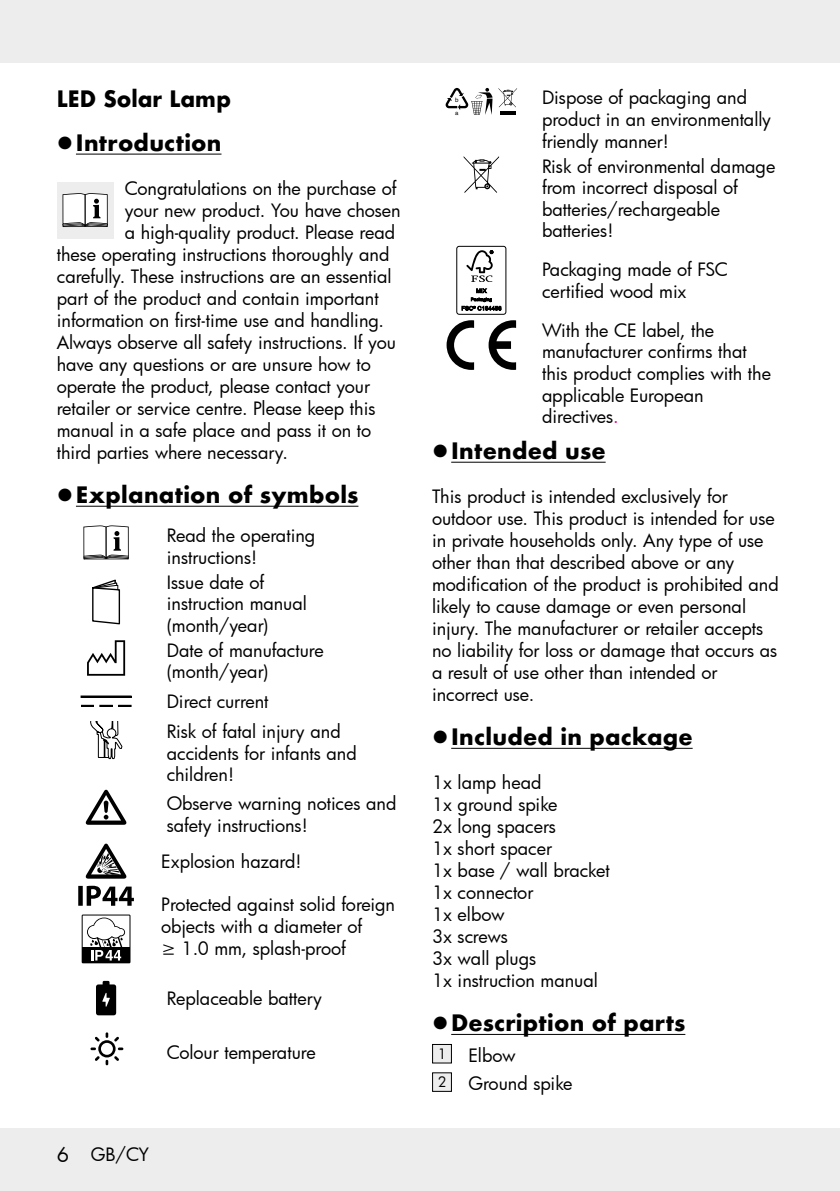
<style>
.page{position:relative;width:840px;height:1191px;background:#fff}
.page>*{position:absolute;margin:0;border:0;box-sizing:border-box;transform-origin:0 0}
.t1{font:700 22px "Futura";letter-spacing:.01em;color:#000}
.t2{font:700 22px/44px "Futura";letter-spacing:.01em;color:#000;text-align:center;scale:.95 1}
.t3{font:18px/21.6px "Futura";color:#000}
.t4{font:6.2px "Helvetica";color:#000}
.t5{font:6px "Helvetica";color:#000}
.s1{font-size:20px}
.s2{color:#e6007e}
</style>
<div class="page">
<div style="left:0;top:0;width:839px;height:62px;background:#ededed"></div>
<hr style="left:839px;top:0;width:1px;height:62px;background:#ededed">
<div style="left:0;top:1128px;width:839px;height:63px;background:#ededed"></div>
<hr style="left:839px;top:1128px;width:1px;height:63px;background:#ededed">
<hr style="left:76px;top:154px;width:145px;height:1px;background:#000">
<hr style="left:76px;top:506px;width:282px;height:1px;background:#000">
<div style="left:57px;top:182px;width:56px;height:57px;background:#ededed"></div>
<svg style="left:62px;top:193px;width:46px;height:34px;background:#c6c6c6"></svg>
<svg style="left:83px;top:525px;width:46px;height:34px"></svg>
<svg style="left:92px;top:579px;width:28px;height:46px"></svg>
<svg style="left:87px;top:640px;width:38px;height:35px"></svg>
<svg style="left:100px;top:705px;width:12px;height:2px"></svg>
<svg style="left:81px;top:705px;width:12px;height:2px"></svg>
<svg style="left:119px;top:705px;width:12px;height:2px"></svg>
<div style="left:81px;top:696px;width:50px;height:1px;border:1px solid #000"></div>
<svg style="left:90px;top:721px;width:32px;height:38px"></svg>
<svg style="left:86px;top:789px;width:40px;height:35px"></svg>
<svg style="left:86px;top:843px;width:40px;height:35px"></svg>
<svg style="left:78px;top:885px;width:56px;height:20px"></svg>
<div style="left:82px;top:914px;width:48px;height:49px;border:1px solid #000"></div>
<div style="left:82px;top:947px;width:48px;height:15px;background:#000"></div>
<svg style="left:87px;top:917px;width:38px;height:43px"></svg>
<svg style="left:96px;top:981px;width:20px;height:34px"></svg>
<svg style="left:90px;top:1032px;width:33px;height:33px"></svg>
<hr style="left:451px;top:462px;width:154px;height:1px;background:#000">
<hr style="left:451px;top:748px;width:241px;height:1px;background:#000">
<hr style="left:451px;top:1034px;width:234px;height:1px;background:#000">
<svg style="left:445px;top:88px;width:47px;height:27px"></svg>
<svg style="left:498px;top:88px;width:18px;height:19px"></svg>
<hr style="left:499px;top:111px;width:16px;height:4px;background:#000">
<svg style="left:463px;top:156px;width:36px;height:37px"></svg>
<div style="left:456px;top:246px;width:50px;height:68px;border:1px solid #000;border-radius:2px"></div>
<svg style="left:466px;top:250px;width:27px;height:32px"></svg>
<svg style="left:461px;top:288px;width:40px;height:22px"></svg>
<svg style="left:446px;top:320px;width:28px;height:50px"></svg>
<svg style="left:488px;top:320px;width:28px;height:50px"></svg>
<div style="left:432px;top:1044px;width:19px;height:19px;background:#ededed"></div>
<div style="left:432px;top:1044px;width:19px;height:19px;border:1px solid #000"></div>
<div style="left:432px;top:1072px;width:19px;height:19px;background:#ededed"></div>
<p class="t2" style="left:57px;top:77px;width:185px">LED Solar Lamp<br>Introduction</p>
<p class="t3" style="left:125px;top:177px;width:273px">Congratulations on the purchase of</p>
<p class="t3" style="left:125px;top:199px;width:277px">your new product. You have chosen</p>
<p class="t3" style="left:125px;top:221px;width:272px">a high-quality product. Please read</p>
<p class="t3" style="left:57px;top:243px;width:334px">these operating instructions thoroughly and</p>
<p class="t3" style="left:57px;top:265px;width:336px">carefully. These instructions are an essential</p>
<p class="t3" style="left:57px;top:287px;width:323px">part of the product and contain important</p>
<p class="t3" style="left:57px;top:309px;width:328px">information on first-time use and handling.</p>
<p class="t3" style="left:57px;top:331px;width:340px">Always observe all safety instructions. If you</p>
<p class="t3" style="left:57px;top:353px;width:315px">have any questions or are unsure how to</p>
<p class="t3" style="left:57px;top:375px;width:315px">operate the product, please contact your</p>
<p class="t3" style="left:57px;top:397px;width:320px">retailer or service centre. Please keep this</p>
<p class="t3" style="left:57px;top:419px;width:316px">manual in a safe place and pass it on to</p>
<p class="t3" style="left:57px;top:441px;width:229px">third parties where necessary.</p>
<p class="t1" style="left:76px;top:479px;width:284px">Explanation of symbols</p>
<p class="t3" style="left:167px;top:524px;width:150px">Read the operating instructions!</p>
<p class="t3" style="left:167px;top:571px;width:142px">Issue date of instruction manual (month/year)</p>
<p class="t3" style="left:167px;top:639px;width:158px">Date of manufacture (month/year)</p>
<p class="t3" style="left:167px;top:686px;width:175px;line-height:29.8px">Direct current<br>Risk of fatal injury and</p>
<p class="t3" style="left:167px;top:742px;width:191px">accidents for infants and children!</p>
<p class="t3" style="left:167px;top:792px;width:231px">Observe warning notices and safety instructions!</p>
<p class="t3" style="left:161px;top:850px;width:142px">Explosion hazard!</p>
<p class="t3" style="left:161px;top:893px;width:235px">Protected against solid foreign objects with a diameter of<br>≥ 1.0 mm, splash-proof</p>
<p class="t3" style="left:167px;top:987px;width:157px">Replaceable battery</p>
<p class="t3" style="left:167px;top:1040px;width:150px">Colour temperature</p>
<p class="t3" style="left:57px;top:1143px;width:94px"><span class="s1">6</span> GB/CY</p>
<p class="t3" style="left:541px;top:87px;width:230px">Dispose of packaging and product in an environmentally friendly manner!</p>
<p class="t3" style="left:541px;top:155px;width:235px">Risk of environmental damage from incorrect disposal of batteries/rechargeable batteries!</p>
<p class="t3" style="left:541px;top:258px;width:187px">Packaging made of FSC certified wood mix</p>
<p class="t3" style="left:541px;top:319px;width:230px">With the CE label, the manufacturer confirms that this product complies with the applicable European directives<span class="s2">.</span></p>
<p class="t1" style="left:451px;top:435px;width:156px">Intended use</p>
<p class="t3" style="left:432px;top:485px;width:348px">This product is intended exclusively for outdoor use. This product is intended for use in private households only. Any type of use other than that described above or any modification of the product is prohibited and likely to cause damage or even personal injury. The manufacturer or retailer accepts no liability for loss or damage that occurs as a result of use other than intended or incorrect use.</p>
<p class="t1" style="left:451px;top:721px;width:243px">Included in package</p>
<p class="t3" style="left:432px;top:771px;width:179px">1x lamp head<br>1x ground spike<br>2x long spacers<br>1x short spacer<br>1x base / wall bracket<br>1x connector<br>1x elbow<br>3x screws<br>3x wall plugs<br>1x instruction manual</p>
<p class="t1" style="left:451px;top:1007px;width:235px">Description of parts</p>
<p class="t3" style="left:437px;top:1041px;width:136px;line-height:28.4px"><sup>1</sup> Elbow<br><sup>2</sup> Ground spike</p>
<p class="t4" style="left:455px;top:95px;width:5px">b</p>
<p class="t5" style="left:455px;top:108px;width:5px">a</p>
</div>
